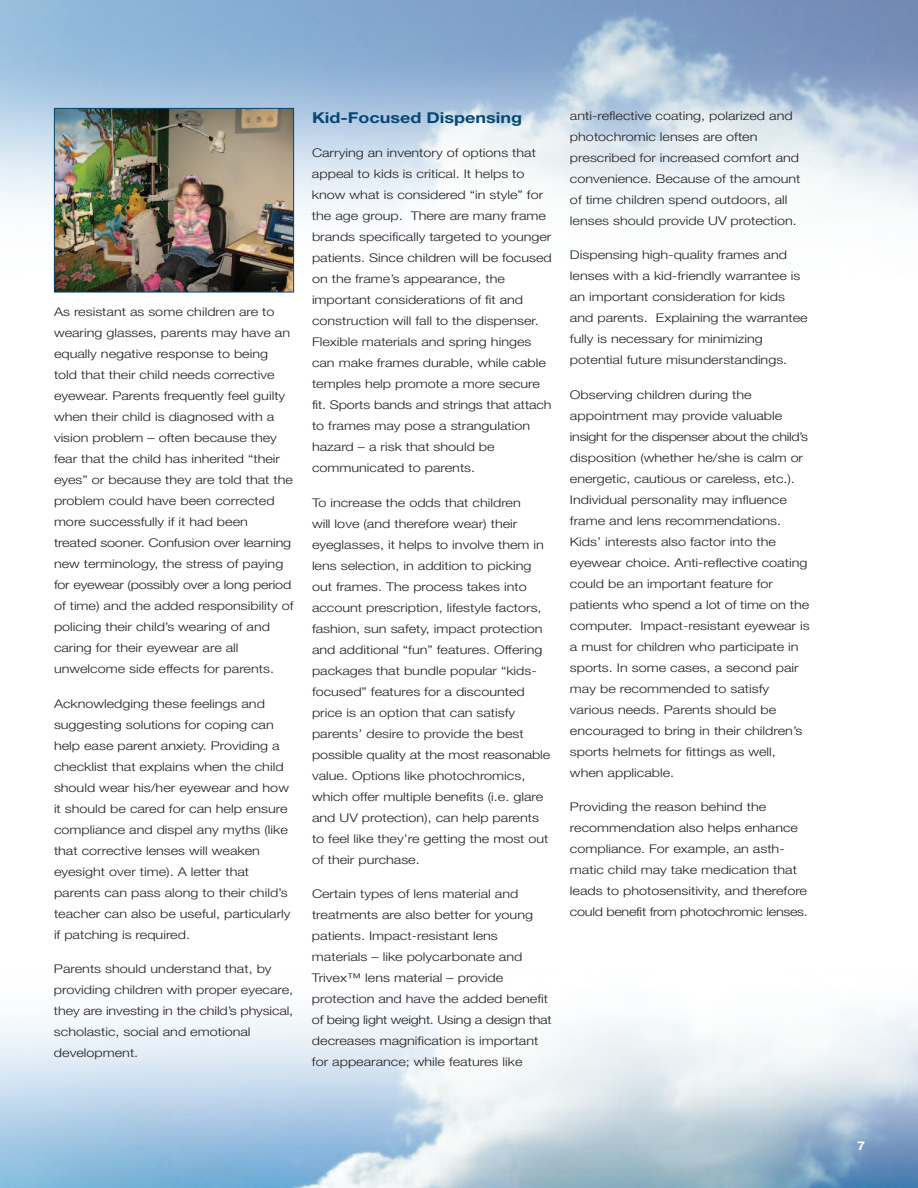
<style>
.page{position:relative;width:918px;height:1188px;background:#fff}
.page>*{position:absolute;margin:0;border:0;box-sizing:border-box;transform-origin:0 0}
.t1{font:700 15px "Helvetica Neue";color:#064874;scale:1.2 1}
.t2{font:300 12px/21px "Helvetica Neue";color:#231f20;scale:1.2 1}
.t3{font:700 12px "Helvetica Neue";color:#fff;scale:1.2 1}
</style>
<div class="page">
<img style="left:0;top:1009px;width:918px;height:179px">
<img style="left:56px;top:110px;width:236px;height:180px">
<div style="left:54px;top:108px;width:240px;height:184px;border:1px solid #064874"></div>
<p class="t2" style="left:54px;top:301px;width:201px">As resistant as some children are to wearing glasses, parents may have an equally negative response to being told that their child needs corrective eyewear. Parents frequently feel guilty when their child is diagnosed with a vision problem – often because they fear that the child has inherited “their eyes” or because they are told that the problem could have been corrected more successfully if it had been treated sooner. Confusion over learning new terminology, the stress of paying for eyewear (possibly over a long period of time) and the added responsibility of policing their child’s wearing of and caring for their eyewear are all unwelcome side effects for parents.</p>
<p class="t2" style="left:54px;top:693px;width:199px">Acknowledging these feelings and suggesting solutions for coping can help ease parent anxiety. Providing a checklist that explains when the child should wear his/her eyewear and how it should be cared for can help ensure compliance and dispel any myths (like that corrective lenses will weaken eyesight over time). A letter that parents can pass along to their child’s teacher can also be useful, particularly if patching is required.</p>
<p class="t2" style="left:54px;top:958px;width:201px">Parents should understand that, by providing children with proper eyecare, they are investing in the child’s physical, scholastic, social and emotional development.</p>
<p class="t1" style="left:312px;top:108px;width:177px">Kid-Focused Dispensing</p>
<p class="t2" style="left:312px;top:142px;width:201px">Carrying an inventory of options that appeal to kids is critical. It helps to know what is considered “in style” for the age group. There are many frame brands specifically targeted to younger patients. Since children will be focused on the frame’s appearance, the important considerations of fit and construction will fall to the dispenser.<br>Flexible materials and spring hinges can make frames durable, while cable temples help promote a more secure fit. Sports bands and strings that attach to frames may pose a strangulation hazard – a risk that should be communicated to parents.</p>
<p class="t2" style="left:312px;top:492px;width:200px">To increase the odds that children<br>will love (and therefore wear) their eyeglasses, it helps to involve them in lens selection, in addition to picking out frames. The process takes into account prescription, lifestyle factors, fashion, sun safety, impact protection and additional “fun” features. Offering packages that bundle popular “kids&shy;focused” features for a discounted price is an option that can satisfy parents’ desire to provide the best possible quality at the most reasonable value. Options like photochromics, which offer multiple benefits (i.e. glare and UV protection), can help parents to feel like they’re getting the most out of their purchase.</p>
<p class="t2" style="left:312px;top:883px;width:201px">Certain types of lens material and treatments are also better for young patients. Impact-resistant lens materials – like polycarbonate and Trivex™ lens material – provide protection and have the added benefit of being light weight. Using a design that decreases magnification is important for appearance; while features like</p>
<p class="t2" style="left:570px;top:105px;width:194px">anti-reflective coating, polarized and photochromic lenses are often prescribed for increased comfort and convenience. Because of the amount of time children spend outdoors, all lenses should provide UV protection.</p>
<p class="t2" style="left:570px;top:244px;width:200px">Dispensing high-quality frames and lenses with a kid-friendly warrantee is an important consideration for kids and parents. Explaining the warrantee fully is necessary for minimizing potential future misunderstandings.</p>
<p class="t2" style="left:570px;top:384px;width:201px">Observing children during the appointment may provide valuable insight for the dispenser about the child’s disposition (whether he/she is calm or energetic, cautious or careless, etc.).<br>Individual personality may influence frame and lens recommendations.<br>Kids’ interests also factor into the eyewear choice. Anti-reflective coating could be an important feature for patients who spend a lot of time on the computer. Impact-resistant eyewear is a must for children who participate in sports. In some cases, a second pair may be recommended to satisfy various needs. Parents should be encouraged to bring in their children’s sports helmets for fittings as well, when applicable.</p>
<p class="t2" style="left:570px;top:796px;width:200px">Providing the reason behind the recommendation also helps enhance compliance. For example, an asth&shy;matic child may take medication that leads to photosensitivity, and therefore could benefit from photochromic lenses.</p>
<p class="t3" style="left:857px;top:1138px;width:8px">7</p>
</div>
